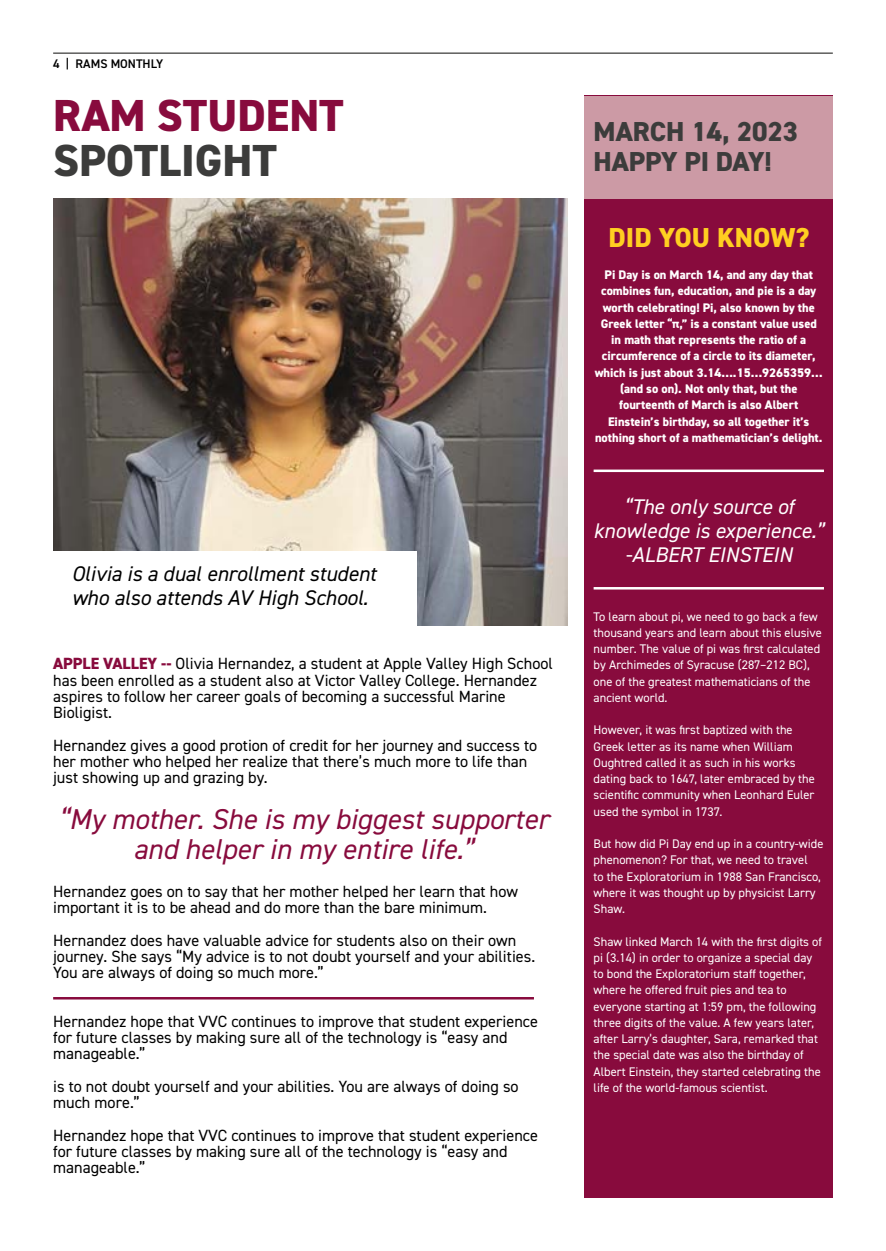
<style>
.page{position:relative;width:886px;height:1251px;background:#fff}
.page>*{position:absolute;margin:0;border:0;box-sizing:border-box;transform-origin:0 0}
.t1{font:800 45px "DIN2014";color:#880b3d}
.t2{font:800 45px "DIN2014";color:#3c3c3b}
.t3{font:italic 28.75px/30px "DIN2014";color:#880b3d;text-align:center}
.t4{font:800 27.5px/30px "DIN2014";color:#3c3c3b}
.t5{font:800 27.5px "DIN2014";color:#ffcf21}
.t6{font:italic 21.25px/23.8px "DIN2014";color:#000}
.t7{font:italic 21.25px/23.8px "DIN2014";color:#fff;text-align:center}
.t8{font:16.25px/16.2px "DIN2014";color:#000}
.t9{font:12.5px/16.2px "DIN2014";color:#fff}
.t10{font:800 12.5px/16.2px "DIN2014";color:#fff;text-align:center}
.t11{font:600 12.5px "DIN2014";color:#000}
.s1{font-weight:800;color:#880b3d}
</style>
<div class="page">
<hr style="left:53px;top:53px;width:780px;height:1px;background:#3c3c3b">
<img style="left:53px;top:198px;width:514px;height:427px">
<div style="left:585px;top:96px;width:248px;height:1102px;background:#880b3d"></div>
<div style="left:585px;top:96px;width:248px;height:102px;background:#cc9aa5"></div>
<div style="left:53px;top:551px;width:363px;height:74px;background:#fff"></div>
<hr style="left:53px;top:997px;width:481px;height:2px;background:#880b3d">
<hr style="left:594px;top:469px;width:230px;height:3px;background:#fff">
<hr style="left:594px;top:587px;width:230px;height:2px;background:#fff">
<p class="t11" style="left:53px;top:55px;width:112px">4 | RAMS MONTHLY</p>
<h1 class="t1" style="left:53px;top:85px;width:292px">RAM STUDENT</h1>
<h1 class="t2" style="left:53px;top:130px;width:225px">SPOTLIGHT</h1>
<h3 class="t6" style="left:72px;top:561px;width:306px">Olivia is a dual enrollment student who also attends AV High School.</h3>
<p class="t8" style="left:53px;top:655px;width:501px"><span class="s1">APPLE VALLEY --</span> Olivia Hernandez, a student at Apple Valley High School has been enrolled as a student also at Victor Valley College. Hernandez aspires to follow her career goals of becoming a successful Marine Bioligist.</p>
<p class="t8" style="left:53px;top:736px;width:486px">Hernandez gives a good protion of credit for her journey and success to her mother who helped her realize that there’s much more to life than just showing up and grazing by.</p>
<h2 class="t3" style="left:58px;top:804px;width:492px">“My mother. She is my biggest supporter and helper in my entire life.”</h2>
<p class="t8" style="left:53px;top:883px;width:466px">Hernandez goes on to say that her mother helped her learn that how important it is to be ahead and do more than the bare minimum.</p>
<p class="t8" style="left:53px;top:931px;width:484px">Hernandez does have valuable advice for students also on their own journey. She says “My advice is to not doubt yourself and your abilities.<br>You are always of doing so much more.”</p>
<p class="t8" style="left:53px;top:1013px;width:486px">Hernandez hope that VVC continues to improve that student experience for future classes by making sure all of the technology is “easy and manageable.”</p>
<p class="t8" style="left:53px;top:1078px;width:467px">is to not doubt yourself and your abilities. You are always of doing so much more.”</p>
<p class="t8" style="left:53px;top:1126px;width:486px">Hernandez hope that VVC continues to improve that student experience for future classes by making sure all of the technology is “easy and manageable.”</p>
<h3 class="t4" style="left:594px;top:116px;width:206px">MARCH 14, 2023<br>HAPPY PI DAY!</h3>
<h3 class="t5" style="left:608px;top:219px;width:202px">DID YOU KNOW?</h3>
<p class="t10" style="left:595px;top:267px;width:230px">Pi Day is on March 14, and any day that combines fun, education, and pie is a day worth celebrating! Pi, also known by the Greek letter “π,” is a constant value used in math that represents the ratio of a circumference of a circle to its diameter, which is just about 3.14….15…9265359… (and so on). Not only that, but the fourteenth of March is also Albert Einstein’s birthday, so all together it’s nothing short of a mathematician’s delight.</p>
<h3 class="t7" style="left:594px;top:495px;width:232px">“The only source of knowledge is experience.” -ALBERT EINSTEIN</h3>
<p class="t9" style="left:594px;top:608px;width:230px">To learn about pi, we need to go back a few thousand years and learn about this elusive number. The value of pi was first calculated by Archimedes of Syracuse (287–212 BC), one of the greatest mathematicians of the ancient world.</p>
<p class="t9" style="left:594px;top:722px;width:223px">However, it was first baptized with the Greek letter as its name when William Oughtred called it as such in his works dating back to 1647, later embraced by the scientific community when Leonhard Euler used the symbol in 1737.</p>
<p class="t9" style="left:594px;top:835px;width:231px">But how did Pi Day end up in a country-wide phenomenon? For that, we need to travel<br>to the Exploratorium in 1988 San Francisco, where it was thought up by physicist Larry Shaw.</p>
<p class="t9" style="left:594px;top:933px;width:230px">Shaw linked March 14 with the first digits of pi (3.14) in order to organize a special day to bond the Exploratorium staff together, where he offered fruit pies and tea to everyone starting at 1:59 pm, the following three digits of the value. A few years later, after Larry’s daughter, Sara, remarked that the special date was also the birthday of Albert Einstein, they started celebrating the life of the world-famous scientist.</p>
</div>
